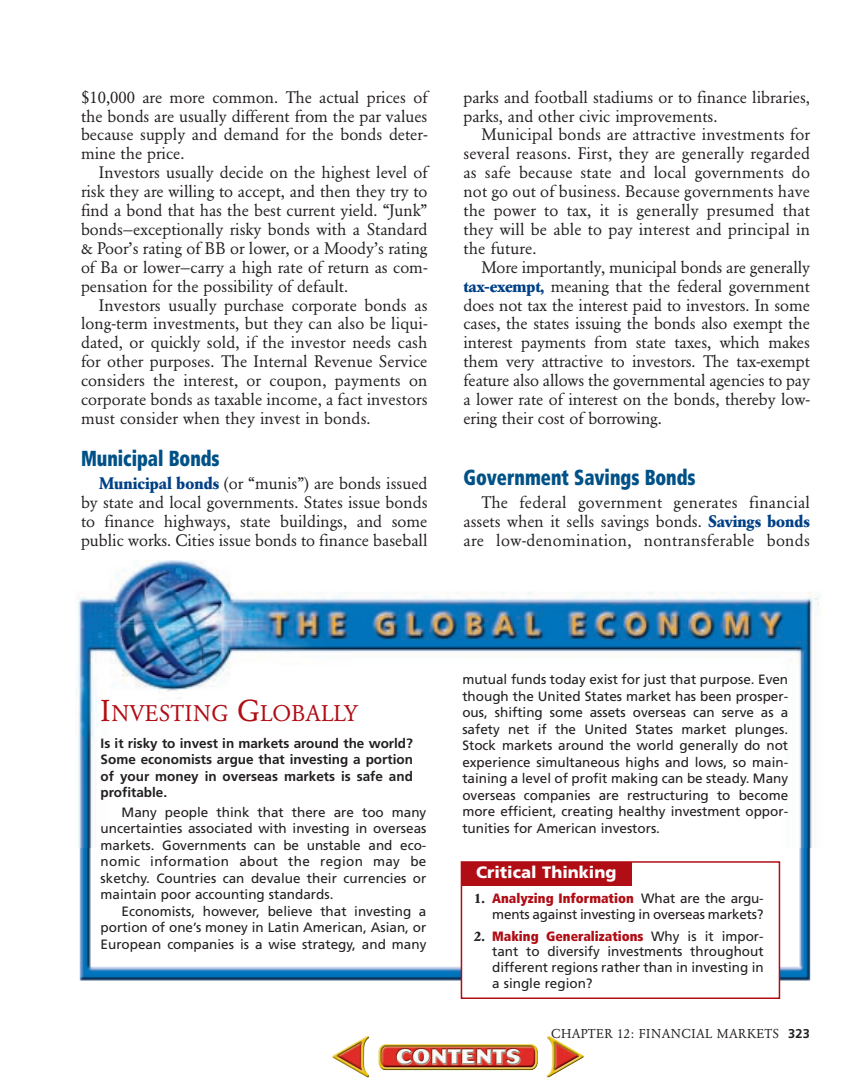
<style>
.page{position:relative;width:864px;height:1080px;background:#fff}
.page>*{position:absolute;margin:0;border:0;box-sizing:border-box;transform-origin:0 0}
.t1{font:22.5px "Garamond BE";color:#b00d15}
.t2{font:900 condensed 21.75px "Frutiger";color:#005187;scale:.84 1}
.t3{font:16.5px/18.9px "Garamond BE";color:#231f20;text-align:justify}
.t4{font:900 16.5px "Frutiger";color:#fff}
.t5{font:13.5px/16.5px "Frutiger";color:#231f20;text-align:justify}
.t6{font:700 13.5px/16.5px "Frutiger";color:#231f20;text-align:justify}
.t7{font:13.5px "Frutiger";letter-spacing:.02em;color:#231f20}
.t8{font:12.75px "Garamond BE";letter-spacing:.025em;color:#231f20}
.s1{font-weight:700;color:#014086}
.s2{font-size:30px}
.s3{font-family:"Garamond BE";font-weight:700}
.s4{font-weight:900;font-stretch:condensed;color:#b00d15}
.s5{font-family:"Frutiger";font-weight:700}
</style>
<div class="page">
<img style="left:76px;top:561px;width:746px;height:288px">
<img style="left:79px;top:849px;width:732px;height:142px">
<div style="left:461px;top:862px;width:318px;height:136px;background:#fff"></div>
<div style="left:461px;top:861px;width:319px;height:138px;border:2px solid #b00d15"></div>
<div style="left:461px;top:862px;width:170px;height:24px;background:#b00d15"></div>
<img style="left:332px;top:1036px;width:252px;height:42px">
<p class="t3" style="left:81px;top:89px;width:348px">$10,000 are more common. The actual prices of</p>
<p class="t3" style="left:81px;top:108px;width:348px">the bonds are usually different from the par values</p>
<p class="t3" style="left:81px;top:127px;width:348px">because supply and demand for the bonds deter-</p>
<p class="t3" style="left:81px;top:146px;width:105px">mine the price.</p>
<p class="t3" style="left:99px;top:164px;width:330px">Investors usually decide on the highest level of</p>
<p class="t3" style="left:81px;top:183px;width:348px">risk they are willing to accept, and then they try to</p>
<p class="t3" style="left:81px;top:202px;width:348px">find a bond that has the best current yield. “Junk”</p>
<p class="t3" style="left:81px;top:221px;width:348px">bonds—exceptionally risky bonds with a Standard</p>
<p class="t3" style="left:81px;top:240px;width:348px">&amp; Poor’s rating of BB or lower, or a Moody’s rating</p>
<p class="t3" style="left:81px;top:259px;width:348px">of Ba or lower—carry a high rate of return as com-</p>
<p class="t3" style="left:81px;top:278px;width:269px">pensation for the possibility of default.</p>
<p class="t3" style="left:99px;top:297px;width:330px">Investors usually purchase corporate bonds as</p>
<p class="t3" style="left:81px;top:316px;width:348px">long-term investments, but they can also be liqui-</p>
<p class="t3" style="left:81px;top:335px;width:348px">dated, or quickly sold, if the investor needs cash</p>
<p class="t3" style="left:81px;top:353px;width:348px">for other purposes. The Internal Revenue Service</p>
<p class="t3" style="left:81px;top:372px;width:348px">considers the interest, or coupon, payments on</p>
<p class="t3" style="left:81px;top:391px;width:348px">corporate bonds as taxable income, a fact investors</p>
<p class="t3" style="left:81px;top:410px;width:291px">must consider when they invest in bonds.</p>
<p class="t2" style="left:81px;top:450px;width:167px">Municipal Bonds</p>
<p class="t3" style="left:81px;top:476px;width:348px;text-indent:18px"><span class="s1">Municipal bonds</span> (or “munis”) are bonds issued by state and local governments. States issue bonds to finance highways, state buildings, and some public works. Cities issue bonds to finance baseball</p>
<p class="t3" style="left:463px;top:89px;width:348px">parks and football stadiums or to finance libraries,</p>
<p class="t3" style="left:463px;top:108px;width:255px">parks, and other civic improvements.</p>
<p class="t3" style="left:481px;top:127px;width:330px">Municipal bonds are attractive investments for</p>
<p class="t3" style="left:463px;top:146px;width:348px">several reasons. First, they are generally regarded</p>
<p class="t3" style="left:463px;top:164px;width:348px">as safe because state and local governments do</p>
<p class="t3" style="left:463px;top:183px;width:348px">not go out of business. Because governments have</p>
<p class="t3" style="left:463px;top:202px;width:348px">the power to tax, it is generally presumed that</p>
<p class="t3" style="left:463px;top:221px;width:348px">they will be able to pay interest and principal in</p>
<p class="t3" style="left:463px;top:240px;width:75px">the future.</p>
<p class="t3" style="left:481px;top:259px;width:330px">More importantly, municipal bonds are generally</p>
<p class="t3" style="left:463px;top:278px;width:348px"><span class="s1">tax-exempt,</span> meaning that the federal government</p>
<p class="t3" style="left:463px;top:297px;width:348px">does not tax the interest paid to investors. In some</p>
<p class="t3" style="left:463px;top:316px;width:348px">cases, the states issuing the bonds also exempt the</p>
<p class="t3" style="left:463px;top:335px;width:348px">interest payments from state taxes, which makes</p>
<p class="t3" style="left:463px;top:353px;width:348px">them very attractive to investors. The tax-exempt</p>
<p class="t3" style="left:463px;top:372px;width:348px">feature also allows the governmental agencies to pay</p>
<p class="t3" style="left:463px;top:391px;width:348px">a lower rate of interest on the bonds, thereby low-</p>
<p class="t3" style="left:463px;top:410px;width:200px">ering their cost of borrowing.</p>
<p class="t2" style="left:464px;top:468px;width:278px">Government Savings Bonds</p>
<p class="t3" style="left:464px;top:494px;width:348px;text-indent:18px">The federal government generates financial assets when it sells savings bonds. <span class="s1">Savings bonds </span>are low-denomination, nontransferable bonds</p>
<p class="t1" style="left:101px;top:703px;width:259px"><span class="s2">I</span>NVESTING <span class="s2">G</span>LOBALLY</p>
<p class="t6" style="left:101px;top:736px;width:314px">Is it risky to invest in markets around the world?<br>Some economists argue that investing a portion of your money in overseas markets is safe and profitable.</p>
<p class="t5" style="left:122px;top:805px;width:306px">Many people think that there are too many</p>
<p class="t5" style="left:101px;top:821px;width:327px">uncertainties associated with investing in overseas</p>
<p class="t5" style="left:101px;top:838px;width:327px">markets. Governments can be unstable and eco-</p>
<p class="t7" style="left:101px;top:856px;width:327px">nomic information about the region may be</p>
<p class="t5" style="left:101px;top:871px;width:327px">sketchy. Countries can devalue their currencies or</p>
<p class="t5" style="left:101px;top:887px;width:234px">maintain poor accounting standards.</p>
<p class="t5" style="left:122px;top:904px;width:306px">Economists, however, believe that investing a</p>
<p class="t5" style="left:101px;top:920px;width:327px">portion of one’s money in Latin American, Asian, or</p>
<p class="t5" style="left:101px;top:937px;width:327px">European companies is a wise strategy, and many</p>
<p class="t5" style="left:462px;top:673px;width:327px">mutual funds today exist for just that purpose. Even though the United States market has been prosper&shy;ous, shifting some assets overseas can serve as a safety net if the United States market plunges.<br>Stock markets around the world generally do not experience simultaneous highs and lows, so main&shy;taining a level of profit making can be steady. Many overseas companies are restructuring to become more efficient, creating healthy investment oppor&shy;tunities for American investors.</p>
<p class="t4" style="left:476px;top:866px;width:142px">Critical Thinking</p>
<p class="t5" style="left:474px;top:892px;width:291px;line-height:15.8px;text-align:right"><span class="s3">1.</span> <span class="s4">Analyzing Information</span> What are the argu&shy;ments against investing in overseas markets?</p>
<p class="t5" style="left:492px;top:929px;width:273px;line-height:15.8px;text-indent:-18px"><span class="s3">2.</span> <span class="s4">Making Generalizations</span> Why is it impor&shy;tant to diversify investments throughout different regions rather than in investing in a single region?</p>
<p class="t8" style="left:551px;top:1029px;width:260px">CHAPTER 12: FINANCIAL MARKETS <span class="s5">323</span></p>
</div>
